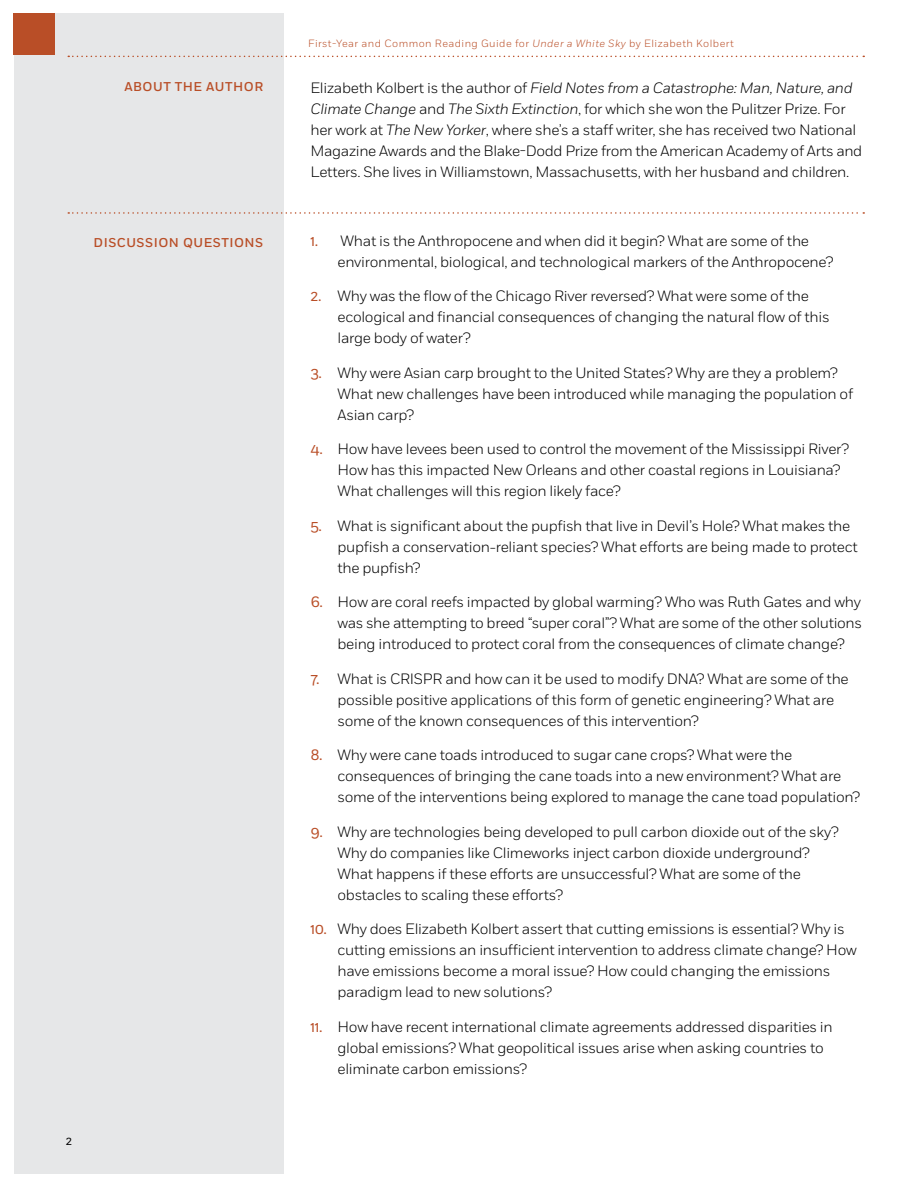
<style>
.page{position:relative;width:918px;height:1188px;background:#fff}
.page>*{position:absolute;margin:0;border:0;box-sizing:border-box;transform-origin:0 0}
.t1{font:300 15px/21px "Fort";letter-spacing:-.02em;color:#000}
.t2{font:500 12.75px "Fort";letter-spacing:.04em;color:#b94e27}
.t3{font:12px "Fort";color:#000}
.t4{font:300 10.5px "Fort";letter-spacing:.04em;color:#b94e27}
.s1{font-style:italic}
.s2{font-weight:400;color:#b94e27}
</style>
<div class="page">
<div style="left:14px;top:14px;width:270px;height:1160px;background:#e6e7e8"></div>
<div style="left:14px;top:14px;width:41px;height:41px;background:#b94e27"></div>
<svg style="left:68px;top:56px;width:796px;height:1px"></svg>
<svg style="left:68px;top:212px;width:796px;height:2px"></svg>
<p class="t4" style="left:308px;top:37px;width:427px">First-Year and Common Reading Guide for <span class="s1">Under a White Sky</span> by Elizabeth Kolbert</p>
<p class="t2" style="left:124px;top:79px;width:140px">ABOUT THE AUTHOR</p>
<p class="t1" style="left:310px;top:77px;width:553px">Elizabeth Kolbert is the author of <span class="s1">Field Notes from a Catastrophe: Man, Nature, and Climate Change</span> and <span class="s1">The Sixth Extinction</span>, for which she won the Pulitzer Prize. For her work at <span class="s1">The New Yorker</span>, where she’s a staff writer, she has received two National Magazine Awards and the Blake-Dodd Prize from the American Academy of Arts and Letters. She lives in Williamstown, Massachusetts, with her husband and children.</p>
<p class="t2" style="left:94px;top:235px;width:171px">DISCUSSION QUESTIONS</p>
<p class="t1" style="left:338px;top:230px;width:497px;text-indent:-27px"><span class="s2">1.</span> What is the Anthropocene and when did it begin? What are some of the environmental, biological, and technological markers of the Anthropocene?</p>
<p class="t1" style="left:338px;top:285px;width:494px;text-indent:-27px"><span class="s2">2.</span> Why was the flow of the Chicago River reversed? What were some of the ecological and financial consequences of changing the natural flow of this large body of water?</p>
<p class="t1" style="left:338px;top:362px;width:517px;text-indent:-27px"><span class="s2">3.</span> Why were Asian carp brought to the United States? Why are they a problem?<br>What new challenges have been introduced while managing the population of<br>Asian carp?</p>
<p class="t1" style="left:338px;top:438px;width:513px;text-indent:-27px"><span class="s2">4.</span> How have levees been used to control the movement of the Mississippi River?<br>How has this impacted New Orleans and other coastal regions in Louisiana?<br>What challenges will this region likely face?</p>
<p class="t1" style="left:338px;top:515px;width:522px;text-indent:-27px"><span class="s2">5.</span> What is significant about the pupfish that live in Devil’s Hole? What makes the pupfish a conservation-reliant species? What efforts are being made to protect the pupfish?</p>
<p class="t1" style="left:338px;top:591px;width:526px;text-align:justify;text-indent:-27px"><span class="s2">6.</span> How are coral reefs impacted by global warming? Who was Ruth Gates and why was she attempting to breed “super coral”? What are some of the other solutions being introduced to protect coral from the consequences of climate change?</p>
<p class="t1" style="left:338px;top:668px;width:513px;text-indent:-27px"><span class="s2">7.</span> What is CRISPR and how can it be used to modify DNA? What are some of the possible positive applications of this form of genetic engineering? What are some of the known consequences of this intervention?</p>
<p class="t1" style="left:338px;top:744px;width:524px;text-indent:-27px"><span class="s2">8.</span> Why were cane toads introduced to sugar cane crops? What were the consequences of bringing the cane toads into a new environment? What are some of the interventions being explored to manage the cane toad population?</p>
<p class="t1" style="left:338px;top:821px;width:503px;text-indent:-27px"><span class="s2">9.</span> Why are technologies being developed to pull carbon dioxide out of the sky?<br>Why do companies like Climeworks inject carbon dioxide underground?<br>What happens if these efforts are unsuccessful? What are some of the obstacles to scaling these efforts?</p>
<p class="t1" style="left:338px;top:918px;width:521px;text-indent:-27px"><span class="s2">10.</span> Why does Elizabeth Kolbert assert that cutting emissions is essential? Why is cutting emissions an insufficient intervention to address climate change? How have emissions become a moral issue? How could changing the emissions paradigm lead to new solutions?</p>
<p class="t1" style="left:338px;top:1016px;width:497px;text-indent:-27px"><span class="s2">11.</span> How have recent international climate agreements addressed disparities in global emissions? What geopolitical issues arise when asking countries to eliminate carbon emissions?</p>
<p class="t3" style="left:66px;top:1134px;width:8px">2</p>
</div>
